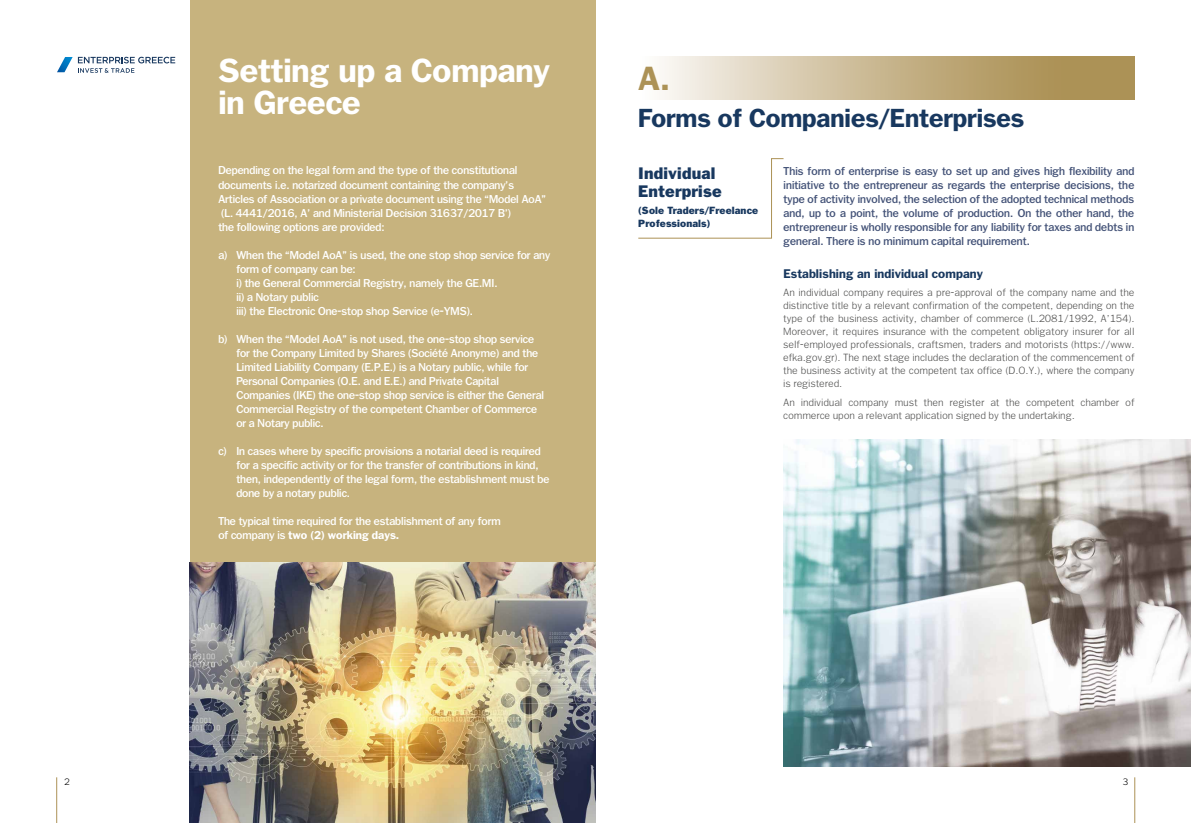
<style>
.page{position:relative;width:1191px;height:823px;background:#fff}
.page>*{position:absolute;margin:0;border:0;box-sizing:border-box;transform-origin:0 0}
.t1{font:700 32.1px "PF Franklin Gothic";color:#ac9256}
.t2{font:700 32px/32px "PF Franklin Gothic";color:#fff}
.t3{font:700 25px "PF Franklin Gothic";color:#18385f}
.t4{font:900 16px/18px "PF Franklin Gothic";letter-spacing:.01em;color:#18385f}
.t5{font:700 12px "PF Franklin Gothic";letter-spacing:.01em;color:#18385f}
.t6{font:11px/14px "PF Franklin Gothic Med";color:#fff}
.t7{font:11px/14px "PF Franklin Gothic Med";letter-spacing:.01em;color:#435277;text-align:justify}
.t8{font:700 11px "PF Franklin Gothic";color:#fff}
.t9{font:300 10px/13px "PF Franklin Gothic";letter-spacing:.05em;color:#4a4a49;text-align:justify}
.t10{font:900 10px/13px "PF Franklin Gothic";letter-spacing:.01em;color:#18385f}
.t11{font:300 9px "PF Franklin Gothic";color:#000}
.s1{font-family:"PF Franklin Gothic Med";font-weight:400}
</style>
<div class="page">
<hr style="left:56px;top:776px;width:1px;height:46px;background:#ac9256">
<hr style="left:1134px;top:776px;width:1px;height:46px;background:#ac9256">
<div style="left:190px;top:0;width:405px;height:822px;background:#c7b37e"></div>
<svg style="left:57px;top:57px;width:118px;height:16px"></svg>
<img style="left:190px;top:562px;width:405px;height:260px">
<svg style="left:660px;top:57px;width:474px;height:42px;background:#c9b791"></svg>
<svg style="left:638px;top:158px;width:146px;height:81px"></svg>
<img style="left:783px;top:439px;width:408px;height:326px">
<h2 class="t2" style="left:218px;top:55px;width:333px">Setting up a Company in Greece</h2>
<p class="t6" style="left:218px;top:163px;width:329px">Depending on the legal form and the type of the constitutional documents i.e. notarized document containing the company’s Articles of Association or a private document using the “Model AoA” (L. 4441/2016, Α’ and Ministerial Decision 31637/2017 B’)<br>the following options are provided:</p>
<p class="t6" style="left:236px;top:247px;width:315px;text-indent:-18px">a) When the “Model AoA” is used, the one stop shop service for any form of company can be:<br>i) the General Commercial Registry, namely the GE.MI.<br>ii) a Notary public<br>iii) the Electronic One-stop shop Service (e-YMS).</p>
<p class="t6" style="left:236px;top:331px;width:309px;text-indent:-18px">b) When the “Model AoA” is not used, the one-stop shop service for the Company Limited by Shares (Société Anonyme) and the Limited Liability Company (E.P.E.) is a Notary public, while for Personal Companies (O.E. and E.E.) and Private Capital Companies (IKE) the one-stop shop service is either the General Commercial Registry of the competent Chamber of Commerce or a Notary public.</p>
<p class="t6" style="left:236px;top:443px;width:314px;text-indent:-18px">c) In cases where by specific provisions a notarial deed is required for a specific activity or for the transfer of contributions in kind, then, independently of the legal form, the establishment must be done by a notary public.</p>
<p class="t6" style="left:218px;top:513px;width:284px">The typical time required for the establishment of any form</p>
<p class="t8" style="left:218px;top:528px;width:182px"><span class="s1">of company is</span> two (2) working days.</p>
<h1 class="t1" style="left:638px;top:59px;width:33px">A.</h1>
<h3 class="t3" style="left:638px;top:103px;width:387px">Forms of Companies/Enterprises</h3>
<h3 class="t4" style="left:638px;top:164px;width:85px">Individual<br>Enterprise</h3>
<p class="t10" style="left:638px;top:203px;width:121px">(Sole Traders/Freelance<br>Professionals)</p>
<p class="t7" style="left:783px;top:164px;width:352px">This form of enterprise is easy to set up and gives high flexibility and initiative to the entrepreneur as regards the enterprise decisions, the type of activity involved, the selection of the adopted technical methods and, up to a point, the volume of production. On the other hand, the entrepreneur is wholly responsible for any liability for taxes and debts in general. There is no minimum capital requirement.</p>
<p class="t5" style="left:783px;top:266px;width:201px">Establishing an individual company</p>
<p class="t9" style="left:783px;top:286px;width:352px">An individual company requires a pre-approval of the company name and the distinctive title by a relevant confirmation of the competent, depending on the type of the business activity, chamber of commerce (L.2081/1992, A’154).<br>Moreover, it requires insurance with the competent obligatory insurer for all self-employed professionals, craftsmen, traders and motorists (https://www. efka.gov.gr). The next stage includes the declaration of the commencement of the business activity at the competent tax office (D.O.Y.), where the company is registered.</p>
<p class="t9" style="left:783px;top:396px;width:352px">An individual company must then register at the competent chamber of commerce upon a relevant application signed by the undertaking.</p>
<p class="t11" style="left:64px;top:775px;width:7px">2</p>
<p class="t11" style="left:1122px;top:775px;width:7px">3</p>
</div>
